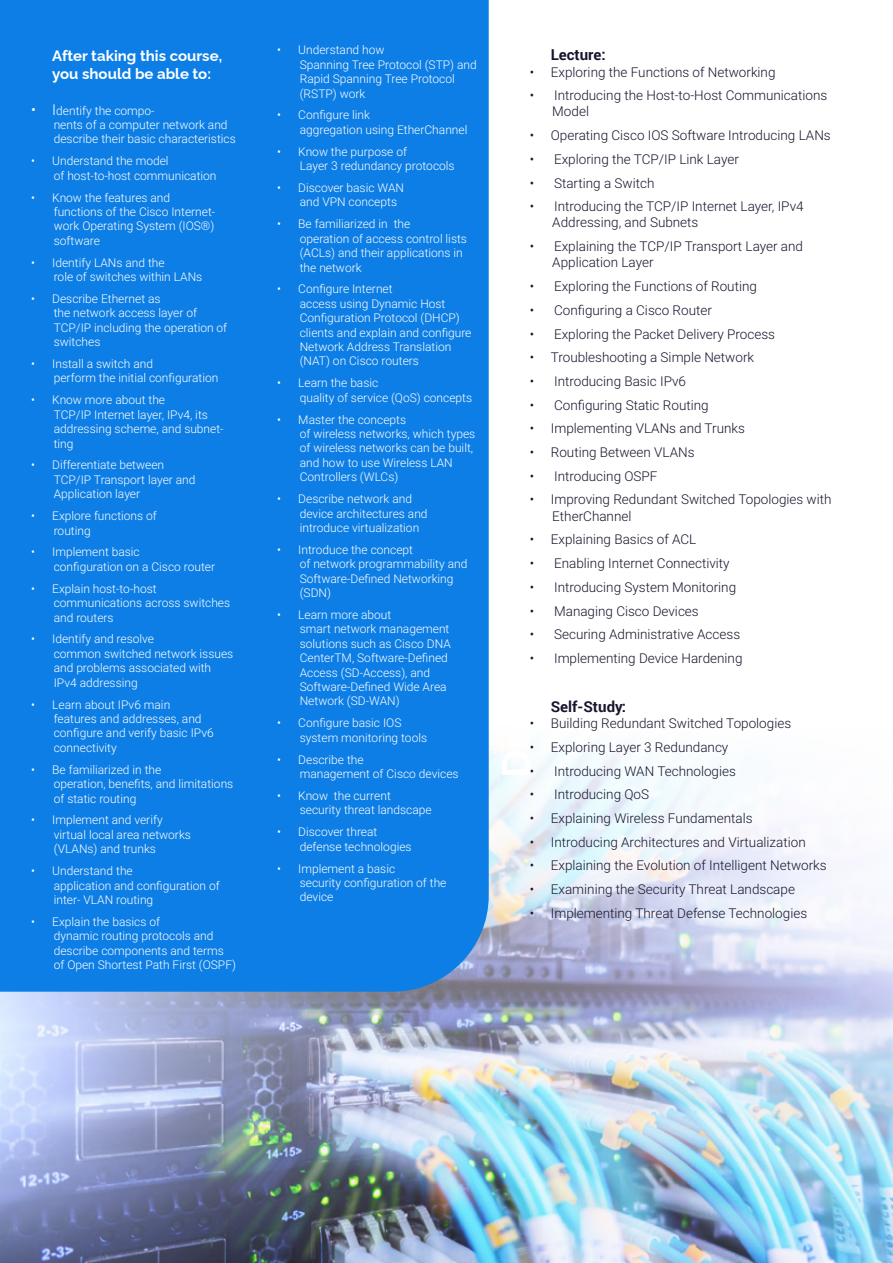
<style>
.page{position:relative;width:893px;height:1263px;background:#fff}
.page>*{position:absolute;margin:0;border:0;box-sizing:border-box;transform-origin:0 0}
.t1{font:100 15px/18px "Raleway";color:#fff}
.t2{font:700 15px "Roboto";color:#17152d}
.t3{font:300 13.5px/16.2px "Roboto";color:#17152d}
.t4{font:300 12px/14.4px "Roboto";color:#fff}
.s1{font-size:15px}
</style>
<div class="page">
<img style="left:0;top:748px;width:893px;height:515px">
<div style="left:0;top:0;width:489px;height:992px;background:#0d7ee5"></div>
<p class="t1" style="left:52px;top:45px;width:171px">After taking this course, you should be able to:</p>
<p class="t4" style="left:54px;top:103px;width:184px;text-indent:-22px"><span class="s1">• I</span>dentify the compo-<br>nents of a computer network and describe their basic characteristics</p>
<p class="t4" style="left:54px;top:153px;width:164px;text-indent:-23px">• Understand the model<br>of host-to-host communication</p>
<p class="t4" style="left:54px;top:190px;width:163px;text-indent:-23px">• Know the features and functions of the Cisco Internet&shy;work Operating System (IOS®) software</p>
<p class="t4" style="left:54px;top:255px;width:150px;text-indent:-23px">• Identify LANs and the<br>role of switches within LANs</p>
<p class="t4" style="left:54px;top:291px;width:175px;text-indent:-23px">• Describe Ethernet as<br>the network access layer of<br>TCP/IP including the operation of switches</p>
<p class="t4" style="left:54px;top:356px;width:166px;text-indent:-23px">• Install a switch and<br>perform the initial configuration</p>
<p class="t4" style="left:54px;top:392px;width:171px;text-indent:-23px">• Know more about the<br>TCP/IP Internet layer, IPv4, its addressing scheme, and subnet&shy;ting</p>
<p class="t4" style="left:54px;top:458px;width:143px;text-indent:-23px">• Differentiate between<br>TCP/IP Transport layer and<br>Application layer</p>
<p class="t4" style="left:54px;top:508px;width:105px;text-indent:-23px">• Explore functions of routing</p>
<p class="t4" style="left:54px;top:545px;width:163px;text-indent:-23px">• Implement basic<br>configuration on a Cisco router</p>
<p class="t4" style="left:54px;top:581px;width:178px;text-indent:-23px">• Explain host-to-host communications across switches and routers</p>
<p class="t4" style="left:54px;top:632px;width:181px;text-indent:-23px">• Identify and resolve<br>common switched network issues and problems associated with<br>IPv4 addressing</p>
<p class="t4" style="left:54px;top:697px;width:162px;text-indent:-23px">• Learn about IPv6 main features and addresses, and configure and verify basic IPv6 connectivity</p>
<p class="t4" style="left:54px;top:762px;width:181px;text-indent:-23px">• Be familiarized in the<br>operation, benefits, and limitations of static routing</p>
<p class="t4" style="left:54px;top:812px;width:139px;text-indent:-23px">• Implement and verify virtual local area networks (VLANs) and trunks</p>
<p class="t4" style="left:54px;top:863px;width:167px;text-indent:-23px">• Understand the<br>application and configuration of inter- VLAN routing</p>
<p class="t4" style="left:54px;top:914px;width:184px;text-indent:-23px">• Explain the basics of<br>dynamic routing protocols and describe components and terms of Open Shortest Path First (OSPF)</p>
<p class="t4" style="left:300px;top:42px;width:178px;text-indent:-22px">• Understand how<br>Spanning Tree Protocol (STP) and<br>Rapid Spanning Tree Protocol (RSTP) work</p>
<p class="t4" style="left:300px;top:108px;width:169px;text-indent:-22px">• Configure link<br>aggregation using EtherChannel</p>
<p class="t4" style="left:300px;top:144px;width:156px;text-indent:-22px">• Know the purpose of<br>Layer 3 redundancy protocols</p>
<p class="t4" style="left:300px;top:180px;width:106px;text-indent:-22px">• Discover basic WAN and VPN concepts</p>
<p class="t4" style="left:300px;top:216px;width:169px;text-indent:-22px">• Be familiarized in the<br>operation of access control lists (ACLs) and their applications in the network</p>
<p class="t4" style="left:300px;top:282px;width:173px;text-indent:-22px">• Configure Internet<br>access using Dynamic Host<br>Configuration Protocol (DHCP) clients and explain and configure<br>Network Address Translation (NAT) on Cisco routers</p>
<p class="t4" style="left:300px;top:375px;width:174px;text-indent:-22px">• Learn the basic<br>quality of service (QoS) concepts</p>
<p class="t4" style="left:300px;top:412px;width:177px;text-indent:-22px">• Master the concepts<br>of wireless networks, which types of wireless networks can be built, and how to use Wireless LAN<br>Controllers (WLCs)</p>
<p class="t4" style="left:300px;top:491px;width:129px;text-indent:-22px">• Describe network and device architectures and introduce virtualization</p>
<p class="t4" style="left:300px;top:542px;width:169px;text-indent:-22px">• Introduce the concept<br>of network programmability and<br>Software-Defined Networking (SDN)</p>
<p class="t4" style="left:300px;top:607px;width:153px;text-indent:-22px">• Learn more about<br>smart network management solutions such as Cisco DNA<br>CenterTM, Software-Defined<br>Access (SD-Access), and<br>Software-Defined Wide Area<br>Network (SD-WAN)</p>
<p class="t4" style="left:300px;top:715px;width:129px;text-indent:-22px">• Configure basic IOS system monitoring tools</p>
<p class="t4" style="left:300px;top:752px;width:160px;text-indent:-22px">• Describe the<br>management of Cisco devices</p>
<p class="t4" style="left:300px;top:788px;width:133px;text-indent:-22px">• Know the current security threat landscape</p>
<p class="t4" style="left:300px;top:824px;width:113px;text-indent:-22px">• Discover threat defense technologies</p>
<p class="t4" style="left:300px;top:861px;width:148px;text-indent:-22px">• Implement a basic<br>security configuration of the device</p>
<p class="t2" style="left:551px;top:44px;width:56px">Lecture:</p>
<p class="t3" style="left:530px;top:63px;width:247px">• Exploring the Functions of Networking</p>
<p class="t3" style="left:552px;top:87px;width:276px;text-indent:-23px">• Introducing the Host-to-Host Communications<br>Model</p>
<p class="t3" style="left:530px;top:127px;width:302px">• Operating Cisco IOS Software Introducing LANs</p>
<p class="t3" style="left:530px;top:150px;width:211px">• Exploring the TCP/IP Link Layer</p>
<p class="t3" style="left:530px;top:174px;width:126px">• Starting a Switch</p>
<p class="t3" style="left:552px;top:198px;width:253px;text-indent:-23px">• Introducing the TCP/IP Internet Layer, IPv4<br>Addressing, and Subnets</p>
<p class="t3" style="left:552px;top:238px;width:252px;text-indent:-23px">• Explaining the TCP/IP Transport Layer and<br>Application Layer</p>
<p class="t3" style="left:530px;top:278px;width:229px">• Exploring the Functions of Routing</p>
<p class="t3" style="left:530px;top:301px;width:184px">• Configuring a Cisco Router</p>
<p class="t3" style="left:530px;top:325px;width:247px">• Exploring the Packet Delivery Process</p>
<p class="t3" style="left:530px;top:349px;width:226px">• Troubleshooting a Simple Network</p>
<p class="t3" style="left:530px;top:372px;width:158px">• Introducing Basic IPv6</p>
<p class="t3" style="left:530px;top:396px;width:180px">• Configuring Static Routing</p>
<p class="t3" style="left:530px;top:420px;width:217px">• Implementing VLANs and Trunks</p>
<p class="t3" style="left:530px;top:444px;width:166px">• Routing Between VLANs</p>
<p class="t3" style="left:530px;top:467px;width:129px">• Introducing OSPF</p>
<p class="t3" style="left:552px;top:491px;width:281px;text-indent:-23px">• Improving Redundant Switched Topologies with<br>EtherChannel</p>
<p class="t3" style="left:530px;top:531px;width:168px">• Explaining Basics of ACL</p>
<p class="t3" style="left:530px;top:555px;width:201px">• Enabling Internet Connectivity</p>
<p class="t3" style="left:530px;top:578px;width:208px">• Introducing System Monitoring</p>
<p class="t3" style="left:530px;top:602px;width:170px">• Managing Cisco Devices</p>
<p class="t3" style="left:530px;top:626px;width:212px">• Securing Administrative Access</p>
<p class="t3" style="left:530px;top:649px;width:214px">• Implementing Device Hardening</p>
<p class="t2" style="left:551px;top:696px;width:77px">Self-Study:</p>
<p class="t3" style="left:530px;top:715px;width:263px">• Building Redundant Switched Topologies</p>
<p class="t3" style="left:530px;top:738px;width:200px">• Exploring Layer 3 Redundancy</p>
<p class="t3" style="left:530px;top:762px;width:208px">• Introducing WAN Technologies</p>
<p class="t3" style="left:530px;top:786px;width:121px">• Introducing QoS</p>
<p class="t3" style="left:530px;top:810px;width:224px">• Explaining Wireless Fundamentals</p>
<p class="t3" style="left:530px;top:833px;width:277px">• Introducing Architectures and Virtualization</p>
<p class="t3" style="left:530px;top:857px;width:298px">• Explaining the Evolution of Intelligent Networks</p>
<p class="t3" style="left:530px;top:881px;width:267px">• Examining the Security Threat Landscape</p>
<p class="t3" style="left:530px;top:904px;width:279px">• Implementing Threat Defense Technologies</p>
</div>
